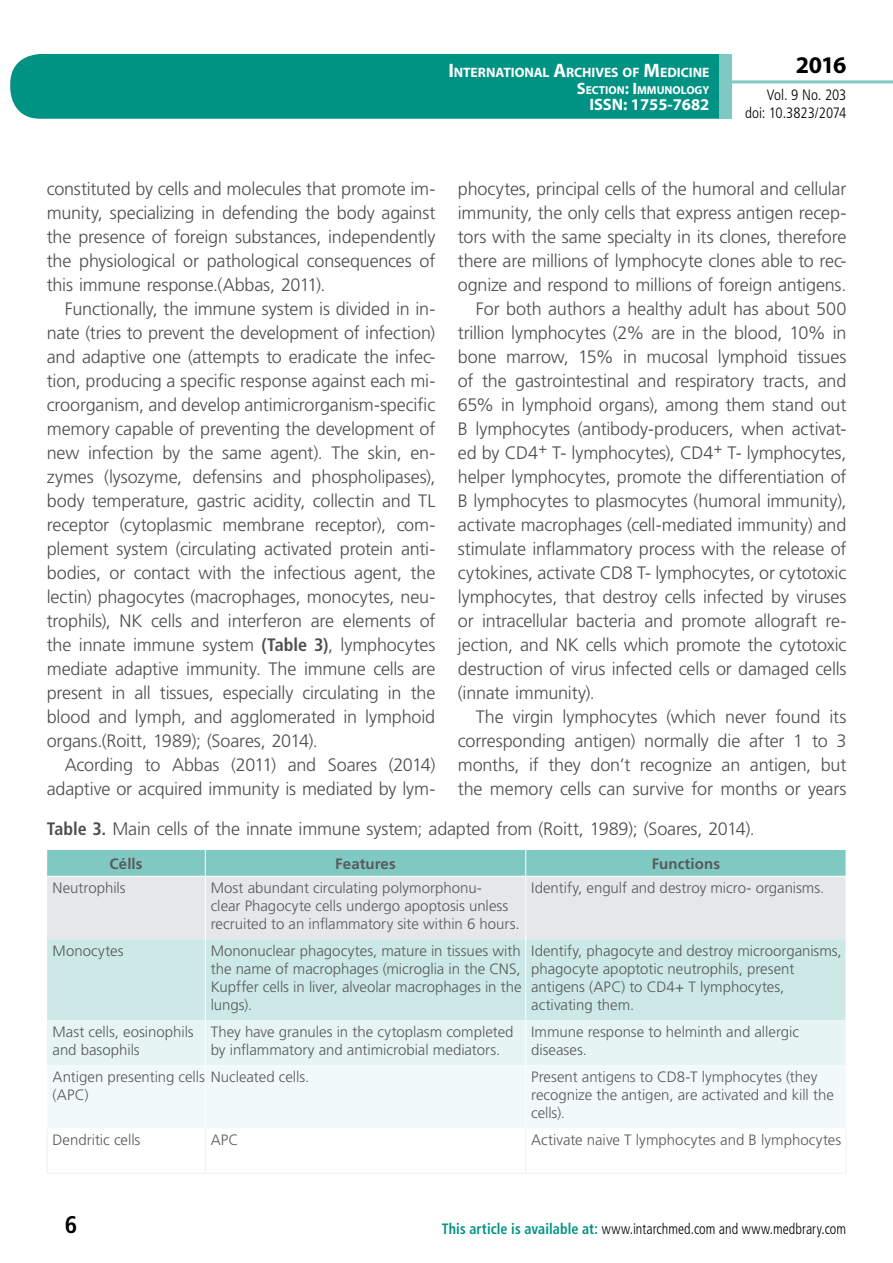
<style>
.page{position:relative;width:893px;height:1263px;background:#fff}
.page>*{position:absolute;margin:0;border:0;box-sizing:border-box;transform-origin:0 0}
.t1{font:700 24px "Myriad Pro";color:#000}
.t2{font:700 condensed 24px "Frutiger LT Std";color:#000}
.t3{font:300 18px/24px "Frutiger LT Std";letter-spacing:-.01em;color:#4d4d4f;text-align:justify}
.t4{font:700 16.5px "Myriad Pro";color:#fff}
.t5{font:300 15px/18px "Frutiger LT Std";color:#58595b}
.t6{font:300 condensed 15px "Frutiger LT Std";color:#000;scale:.94 1}
.t7{font:300 condensed 15px/18px "Frutiger LT Std";color:#000;text-align:right}
.t8{font:700 15px "Frutiger LT Std";letter-spacing:.005em;color:#58595b}
.t9{font:700 13.65px "Myriad Pro";letter-spacing:-.005em;color:#fff}
.t10{font:700 11.55px "Myriad Pro";color:#fff}
.s1{font-size:19.5px}
.s2{font-size:16.5px}
.s3{font-weight:700;font-stretch:condensed}
.s4{font-weight:700;color:#009384}
</style>
<div class="page">
<div style="left:10px;top:54px;width:775px;height:65px;background:#009384;border-radius:30px"></div>
<div style="left:732px;top:0;width:161px;height:157px;background:#fff"></div>
<hr style="left:730px;top:80px;width:163px;height:3px;background:#80c9c2">
<div style="left:719px;top:54px;width:13px;height:65px;background:#80c9c2"></div>
<div style="left:47px;top:877px;width:799px;height:62px;background:#e6e7e8"></div>
<div style="left:47px;top:939px;width:799px;height:81px;background:#cce9e7"></div>
<div style="left:47px;top:1020px;width:799px;height:45px;background:#e6f4f3"></div>
<div style="left:47px;top:1065px;width:798px;height:63px;background:#f2faf9"></div>
<div style="left:47px;top:850px;width:799px;height:26px;background:#80c9c2"></div>
<hr style="left:205px;top:876px;width:1px;height:63px;background:#fff">
<hr style="left:525px;top:876px;width:1px;height:63px;background:#fff">
<hr style="left:205px;top:939px;width:1px;height:81px;background:#fff">
<hr style="left:525px;top:939px;width:1px;height:81px;background:#fff">
<hr style="left:205px;top:1020px;width:1px;height:45px;background:#fff">
<hr style="left:525px;top:1020px;width:1px;height:45px;background:#fff">
<hr style="left:205px;top:1065px;width:1px;height:63px;background:#fff">
<hr style="left:525px;top:1065px;width:1px;height:63px;background:#fff">
<hr style="left:47px;top:1128px;width:1px;height:45px;background:#e6f4f3">
<hr style="left:205px;top:1128px;width:1px;height:45px;background:#e6f4f3">
<hr style="left:525px;top:1128px;width:1px;height:45px;background:#e6f4f3">
<hr style="left:846px;top:1128px;width:1px;height:45px;background:#e6f4f3">
<hr style="left:47px;top:1173px;width:158px;height:1px;background:#e6f4f3">
<hr style="left:205px;top:1173px;width:321px;height:1px;background:#e6f4f3">
<hr style="left:526px;top:1173px;width:320px;height:1px;background:#e6f4f3">
<p class="t9" style="left:448px;top:64px;width:263px"><span class="s1">I</span>NTERNATIONAL <span class="s1">A</span>RCHIVES OF <span class="s1">M</span>EDICINE</p>
<p class="t10" style="left:577px;top:82px;width:134px"><span class="s2">S</span>ECTION<span class="s2">: I</span>MMUNOLOGY</p>
<p class="t4" style="left:589px;top:94px;width:122px">ISSN: 1755-7682</p>
<h1 class="t1" style="left:796px;top:49px;width:52px">2016</h1>
<p class="t7" style="left:745px;top:86px;width:103px">Vol. 9 No. 203 doi: 10.3823/2074</p>
<p class="t3" style="left:458px;top:177px;width:390px">phocytes, principal cells of the humoral and cellular</p>
<p class="t3" style="left:458px;top:201px;width:390px">immunity, the only cells that express antigen recep-</p>
<p class="t3" style="left:458px;top:225px;width:390px">tors with the same specialty in its clones, therefore</p>
<p class="t3" style="left:458px;top:249px;width:390px">there are millions of lymphocyte clones able to rec-</p>
<p class="t3" style="left:458px;top:273px;width:390px">ognize and respond to millions of foreign antigens.</p>
<p class="t3" style="left:476px;top:297px;width:372px">For both authors a healthy adult has about 500</p>
<p class="t3" style="left:458px;top:321px;width:390px">trillion lymphocytes (2% are in the blood, 10% in</p>
<p class="t3" style="left:458px;top:345px;width:390px">bone marrow, 15% in mucosal lymphoid tissues</p>
<p class="t3" style="left:458px;top:369px;width:390px">of the gastrointestinal and respiratory tracts, and</p>
<p class="t3" style="left:458px;top:393px;width:390px">65% in lymphoid organs), among them stand out</p>
<p class="t3" style="left:458px;top:417px;width:390px">B lymphocytes (antibody-producers, when activat-</p>
<p class="t3" style="left:458px;top:441px;width:390px">ed by CD4<sup>+</sup> T- lymphocytes), CD4<sup>+</sup> T- lymphocytes,</p>
<p class="t3" style="left:458px;top:465px;width:390px">helper lymphocytes, promote the differentiation of</p>
<p class="t3" style="left:458px;top:489px;width:390px">B lymphocytes to plasmocytes (humoral immunity),</p>
<p class="t3" style="left:458px;top:513px;width:390px">activate macrophages (cell-mediated immunity) and</p>
<p class="t3" style="left:458px;top:537px;width:390px">stimulate inflammatory process with the release of</p>
<p class="t3" style="left:458px;top:561px;width:390px">cytokines, activate CD8 T- lymphocytes, or cytotoxic</p>
<p class="t3" style="left:458px;top:585px;width:390px">lymphocytes, that destroy cells infected by viruses</p>
<p class="t3" style="left:458px;top:609px;width:390px">or intracellular bacteria and promote allograft re-</p>
<p class="t3" style="left:458px;top:633px;width:390px">jection, and NK cells which promote the cytotoxic</p>
<p class="t3" style="left:458px;top:657px;width:390px">destruction of virus infected cells or damaged cells</p>
<p class="t3" style="left:458px;top:681px;width:139px">(innate immunity).</p>
<p class="t3" style="left:476px;top:705px;width:372px">The virgin lymphocytes (which never found its</p>
<p class="t3" style="left:458px;top:729px;width:390px">corresponding antigen) normally die after 1 to 3</p>
<p class="t3" style="left:458px;top:753px;width:390px">months, if they don’t recognize an antigen, but</p>
<p class="t3" style="left:458px;top:777px;width:390px">the memory cells can survive for months or years</p>
<p class="t3" style="left:47px;top:817px;width:709px"><span class="s3">Table 3.</span> Main cells of the innate immune system; adapted from (Roitt, 1989); (Soares, 2014).</p>
<p class="t8" style="left:110px;top:854px;width:34px">Célls</p>
<p class="t8" style="left:335px;top:854px;width:62px">Features</p>
<p class="t8" style="left:652px;top:854px;width:70px">Functions</p>
<p class="t5" style="left:53px;top:879px;width:75px">Neutrophils</p>
<p class="t5" style="left:211px;top:879px;width:311px">Most abundant circulating polymorphonu-<br>clear Phagocyte cells undergo apoptosis unless recruited to an inflammatory site within 6 hours.</p>
<p class="t5" style="left:531px;top:879px;width:295px">Identify, engulf and destroy micro- organisms.</p>
<p class="t5" style="left:53px;top:942px;width:73px">Monocytes</p>
<p class="t5" style="left:211px;top:942px;width:312px;text-align:justify">Mononuclear phagocytes, mature in tissues with the name of macrophages (microglia in the CNS, Kupffer cells in liver, alveolar macrophages in the lungs).</p>
<p class="t5" style="left:531px;top:942px;width:312px">Identify, phagocyte and destroy microorganisms, phagocyte apoptotic neutrophils, present antigens (APC) to CD4+ T lymphocytes, activating them.</p>
<p class="t5" style="left:53px;top:1023px;width:143px">Mast cells, eosinophils and basophils</p>
<p class="t5" style="left:211px;top:1023px;width:304px">They have granules in the cytoplasm completed by inflammatory and antimicrobial mediators.</p>
<p class="t5" style="left:531px;top:1023px;width:270px">Immune response to helminth and allergic diseases.</p>
<p class="t5" style="left:53px;top:1068px;width:258px">Antigen presenting cells Nucleated cells. (APC)</p>
<p class="t5" style="left:531px;top:1068px;width:304px">Present antigens to CD8-T lymphocytes (they recognize the antigen, are activated and kill the cells).</p>
<p class="t5" style="left:53px;top:1131px;width:89px">Dendritic cells</p>
<p class="t5" style="left:211px;top:1131px;width:29px">APC</p>
<p class="t5" style="left:531px;top:1131px;width:312px">Activate naive T lymphocytes and B lymphocytes</p>
<p class="t3" style="left:47px;top:177px;width:390px">constituted by cells and molecules that promote im&shy;munity, specializing in defending the body against the presence of foreign substances, independently the physiological or pathological consequences of this immune response.(Abbas, 2011).</p>
<p class="t3" style="left:47px;top:297px;width:390px;text-indent:18px">Functionally, the immune system is divided in in&shy;nate (tries to prevent the development of infection) and adaptive one (attempts to eradicate the infec&shy;tion, producing a specific response against each mi&shy;croorganism, and develop antimicrorganism-specific memory capable of preventing the development of new infection by the same agent). The skin, en&shy;zymes (lysozyme, defensins and phospholipases), body temperature, gastric acidity, collectin and TL receptor (cytoplasmic membrane receptor), com&shy;plement system (circulating activated protein anti&shy;bodies, or contact with the infectious agent, the lectin) phagocytes (macrophages, monocytes, neu&shy;trophils), NK cells and interferon are elements of the innate immune system <span class="s3">(Table 3)</span>, lymphocytes mediate adaptive immunity. The immune cells are present in all tissues, especially circulating in the blood and lymph, and agglomerated in lymphoid organs.(Roitt, 1989); (Soares, 2014).</p>
<p class="t3" style="left:47px;top:753px;width:390px;text-align:right">Acording to Abbas (2011) and Soares (2014) adaptive or acquired immunity is mediated by lym-</p>
<h1 class="t2" style="left:65px;top:1210px;width:14px">6</h1>
<p class="t6" style="left:442px;top:1220px;width:432px"><span class="s4">This article is available at:</span> www.intarchmed.com and www.medbrary.com</p>
</div>
